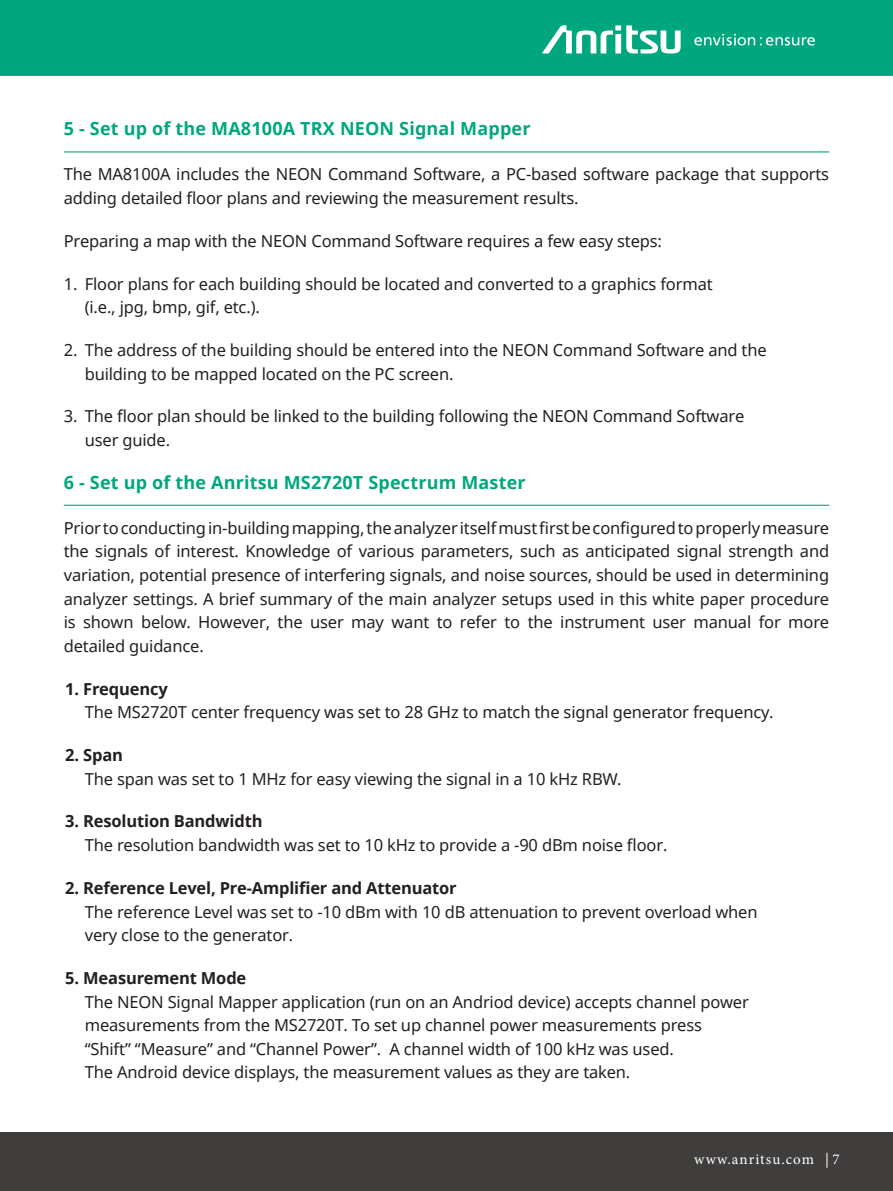
<style>
.page{position:relative;width:893px;height:1191px;background:#fff}
.page>*{position:absolute;margin:0;border:0;box-sizing:border-box;transform-origin:0 0}
.Heading{font:700 18px "Noto Sans";letter-spacing:.01em;color:#00a77e}
.text{font:16.5px/23.7px "Noto Sans";letter-spacing:-.01em;color:#231f20}
.t1{font:15px "Minion Pro";letter-spacing:.07em;color:#fff}
.s1{font-weight:700}
</style>
<div class="page">
<div style="left:0;top:0;width:893px;height:76px;background:#00a77e"></div>
<div style="left:0;top:1132px;width:893px;height:59px;background:#403e3c"></div>
<svg style="left:542px;top:25px;width:139px;height:29px"></svg>
<svg style="left:694px;top:34px;width:121px;height:12px"></svg>
<hr style="left:64px;top:151px;width:765px;height:1px;background:#00a77e">
<hr style="left:64px;top:505px;width:765px;height:1px;background:#00a77e">
<p class="Heading" style="left:64px;top:116px;width:468px">5 - Set up of the MA8100A TRX NEON Signal Mapper</p>
<p class="text" style="left:64px;top:162px;width:767px">The MA8100A includes the NEON Command Software, a PC-based software package that supports adding detailed floor plans and reviewing the measurement results.</p>
<p class="text" style="left:64px;top:228px;width:600px">Preparing a map with the NEON Command Software requires a few easy steps:</p>
<p class="text" style="left:85px;top:271px;width:629px;text-indent:-21px">1. Floor plans for each building should be located and converted to a graphics format (i.e., jpg, bmp, gif, etc.).</p>
<p class="text" style="left:85px;top:338px;width:683px;text-indent:-21px">2. The address of the building should be entered into the NEON Command Software and the building to be mapped located on the PC screen.</p>
<p class="text" style="left:85px;top:404px;width:661px;text-indent:-21px">3. The floor plan should be linked to the building following the NEON Command Software user guide.</p>
<p class="Heading" style="left:64px;top:469px;width:463px">6 - Set up of the Anritsu MS2720T Spectrum Master</p>
<p class="text" style="left:64px;top:515px;width:767px;text-align:justify">Prior to conducting in-building mapping, the analyzer itself must first be configured to properly measure the signals of interest. Knowledge of various parameters, such as anticipated signal strength and variation, potential presence of interfering signals, and noise sources, should be used in determining analyzer settings. A brief summary of the main analyzer setups used in this white paper procedure is shown below. However, the user may want to refer to the instrument user manual for more detailed guidance.</p>
<p class="text" style="left:85px;top:676px;width:690px;text-indent:-20px"><span class="s1">1. Frequency<br></span>The MS2720T center frequency was set to 28 GHz to match the signal generator frequency.</p>
<p class="text" style="left:85px;top:743px;width:538px;text-indent:-20px"><span class="s1">2. Span<br></span>The span was set to 1 MHz for easy viewing the signal in a 10 kHz RBW.</p>
<p class="text" style="left:85px;top:809px;width:584px;text-indent:-20px"><span class="s1">3. Resolution Bandwidth<br></span>The resolution bandwidth was set to 10 kHz to provide a -90 dBm noise floor.</p>
<p class="text" style="left:85px;top:875px;width:674px;text-indent:-20px"><span class="s1">2. Reference Level, Pre-Amplifier and Attenuator<br></span>The reference Level was set to -10 dBm with 10 dB attenuation to prevent overload when very close to the generator.</p>
<p class="text" style="left:85px;top:965px;width:665px;text-indent:-20px"><span class="s1">5. Measurement Mode<br></span>The NEON Signal Mapper application (run on an Andriod device) accepts channel power measurements from the MS2720T. To set up channel power measurements press “Shift” “Measure” and “Channel Power”. A channel width of 100 kHz was used.<br>The Android device displays, the measurement values as they are taken.</p>
<p class="t1" style="left:694px;top:1148px;width:147px">www.anritsu.com | 7</p>
</div>
